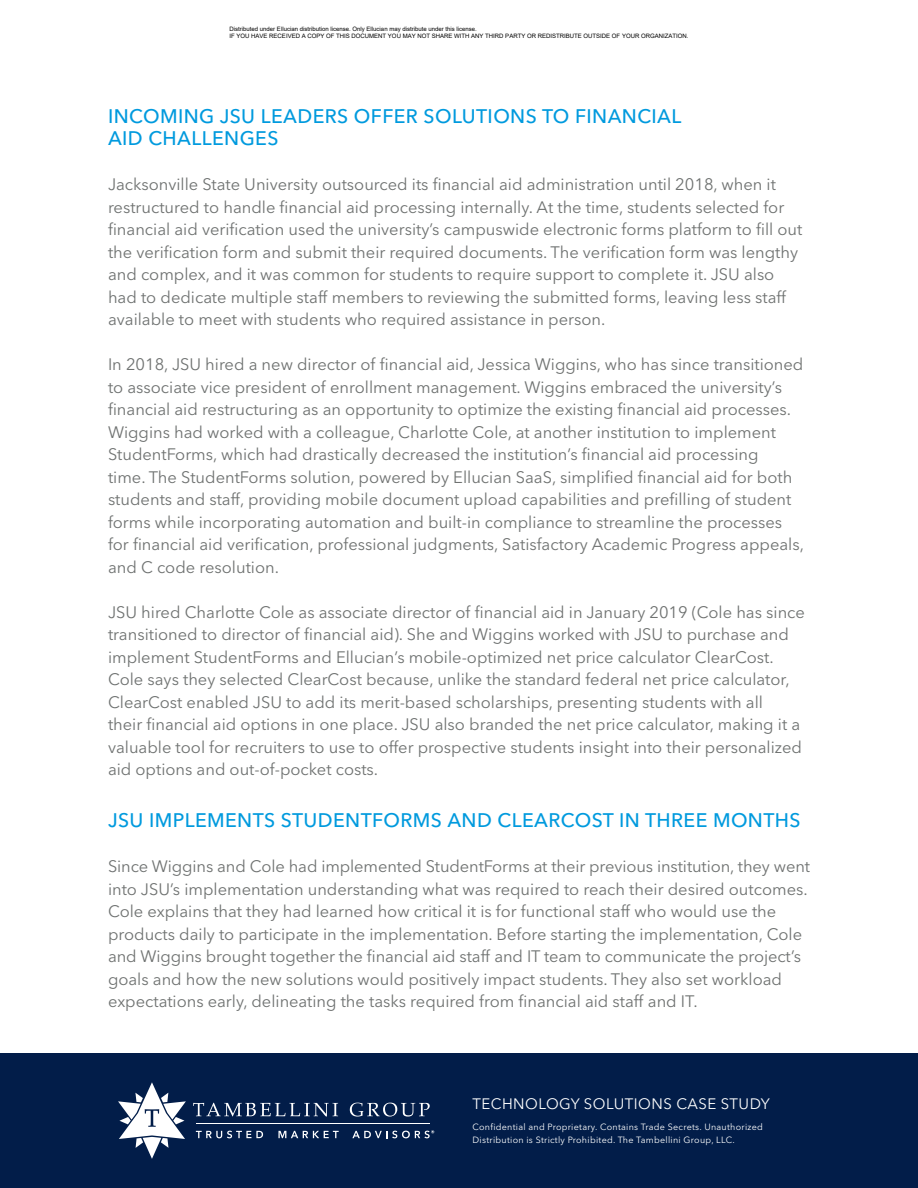
<style>
.page{position:relative;width:918px;height:1188px;background:#fff}
.page>*{position:absolute;margin:0;border:0;box-sizing:border-box;transform-origin:0 0}
.t1{font:500 19.5px/22.5px "Avenir Next LT Pro";letter-spacing:.02em;color:#009ade}
.t2{font:16.5px/22.5px "Avenir Next LT Pro";color:#6f7271}
.t3{font:15px "Avenir Next LT Pro";letter-spacing:.03em;color:#fff}
.t4{font:9px/13.5px "Avenir Next LT Pro";letter-spacing:.03em;color:#fff}
.t5{font:6px/7.2px "Arial";color:#000}
</style>
<div class="page">
<div style="left:0;top:1053px;width:918px;height:135px;background:#021d49"></div>
<svg style="left:193px;top:1103px;width:145px;height:14px"></svg>
<svg style="left:350px;top:1103px;width:80px;height:14px"></svg>
<hr style="left:196px;top:1123px;width:234px;height:1px;background:#fff">
<svg style="left:196px;top:1131px;width:67px;height:7px"></svg>
<svg style="left:278px;top:1131px;width:61px;height:7px"></svg>
<svg style="left:352px;top:1130px;width:82px;height:8px"></svg>
<svg style="left:118px;top:1082px;width:68px;height:77px"></svg>
<p class="t5" style="left:230px;top:25px;width:461px">Distributed under Ellucian distribution license. Only Ellucian may distribute under this license.<br>IF YOU HAVE RECEIVED A COPY OF THIS DOCUMENT YOU MAY NOT SHARE WITH ANY THIRD PARTY OR REDISTRIBUTE OUTSIDE OF YOUR ORGANIZATION.</p>
<p class="t1" style="left:108px;top:105px;width:575px">INCOMING JSU LEADERS OFFER SOLUTIONS TO FINANCIAL<br>AID CHALLENGES</p>
<p class="t2" style="left:108px;top:173px;width:696px">Jacksonville State University outsourced its financial aid administration until 2018, when it restructured to handle financial aid processing internally. At the time, students selected for financial aid verification used the university’s campuswide electronic forms platform to fill out the verification form and submit their required documents. The verification form was lengthy and complex, and it was common for students to require support to complete it. JSU also had to dedicate multiple staff members to reviewing the submitted forms, leaving less staff available to meet with students who required assistance in person.</p>
<p class="t2" style="left:108px;top:353px;width:697px">In 2018, JSU hired a new director of financial aid, Jessica Wiggins, who has since transitioned to associate vice president of enrollment management. Wiggins embraced the university’s financial aid restructuring as an opportunity to optimize the existing financial aid processes.<br>Wiggins had worked with a colleague, Charlotte Cole, at another institution to implement StudentForms, which had drastically decreased the institution’s financial aid processing<br>time. The StudentForms solution, powered by Ellucian SaaS, simplified financial aid for both students and staff, providing mobile document upload capabilities and prefilling of student forms while incorporating automation and built-in compliance to streamline the processes for financial aid verification, professional judgments, Satisfactory Academic Progress appeals, and C code resolution.</p>
<p class="t2" style="left:108px;top:601px;width:698px">JSU hired Charlotte Cole as associate director of financial aid in January 2019 (Cole has since transitioned to director of financial aid). She and Wiggins worked with JSU to purchase and implement StudentForms and Ellucian’s mobile-optimized net price calculator ClearCost.<br>Cole says they selected ClearCost because, unlike the standard federal net price calculator, ClearCost enabled JSU to add its merit-based scholarships, presenting students with all<br>their financial aid options in one place. JSU also branded the net price calculator, making it a valuable tool for recruiters to use to offer prospective students insight into their personalized aid options and out-of-pocket costs.</p>
<p class="t1" style="left:108px;top:809px;width:694px">JSU IMPLEMENTS STUDENTFORMS AND CLEARCOST IN THREE MONTHS</p>
<p class="t2" style="left:108px;top:855px;width:704px">Since Wiggins and Cole had implemented StudentForms at their previous institution, they went into JSU’s implementation understanding what was required to reach their desired outcomes.<br>Cole explains that they had learned how critical it is for functional staff who would use the products daily to participate in the implementation. Before starting the implementation, Cole and Wiggins brought together the financial aid staff and IT team to communicate the project’s goals and how the new solutions would positively impact students. They also set workload expectations early, delineating the tasks required from financial aid staff and IT.</p>
<p class="t3" style="left:472px;top:1095px;width:299px">TECHNOLOGY SOLUTIONS CASE STUDY</p>
<p class="t4" style="left:472px;top:1120px;width:292px">Confidential and Proprietary. Contains Trade Secrets. Unauthorized<br>Distribution is Strictly Prohibited. The Tambellini Group, LLC.</p>
</div>
